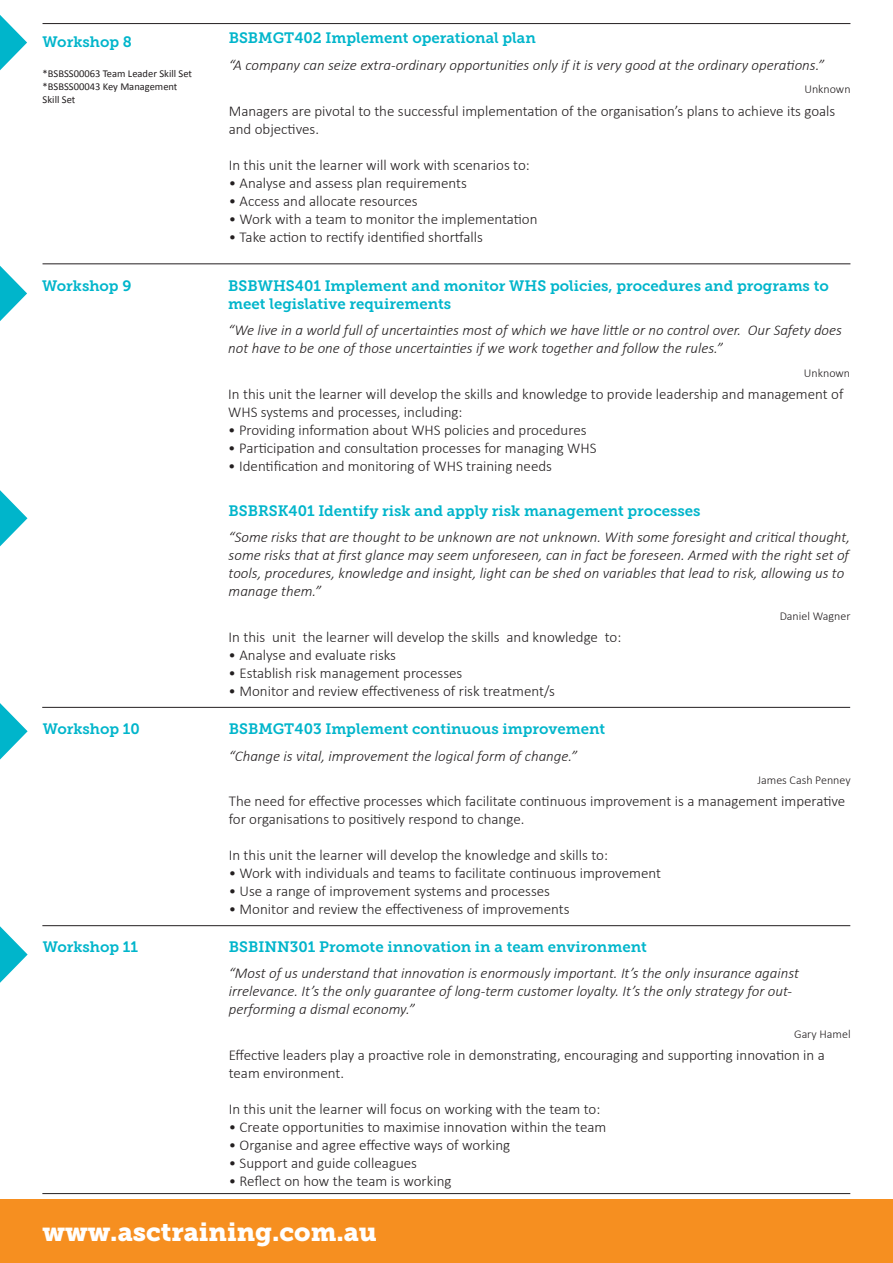
<style>
.page{position:relative;width:893px;height:1263px;background:#fff}
.page>*{position:absolute;margin:0;border:0;box-sizing:border-box;transform-origin:0 0}
.t1{font:25.95px "Museo Slab 900";color:#fff}
.t2{font:300 15px/18px "Calibri";color:#231f20}
.t3{font:italic 300 15px/18px "Calibri";color:#231f20}
.t4{font:15px/18px "Museo Slab 700";color:#00b5cb}
.t5{font:300 12px "Calibri";color:#231f20}
.t6{font:10.5px/12.6px "Calibri";color:#231f20}
</style>
<div class="page">
<div style="left:0;top:1199px;width:893px;height:64px;background:#f68f20"></div>
<hr style="left:43px;top:23px;width:807px;height:1px;background:#231f20">
<svg style="left:0;top:15px;width:27px;height:55px"></svg>
<svg style="left:0;top:266px;width:27px;height:55px"></svg>
<hr style="left:43px;top:264px;width:807px;height:1px;background:#231f20">
<hr style="left:42px;top:707px;width:808px;height:1px;background:#231f20">
<svg style="left:0;top:490px;width:27px;height:56px"></svg>
<hr style="left:42px;top:925px;width:808px;height:1px;background:#231f20">
<svg style="left:0;top:703px;width:28px;height:56px"></svg>
<hr style="left:42px;top:1193px;width:808px;height:1px;background:#231f20">
<svg style="left:0;top:926px;width:28px;height:57px"></svg>
<p class="t4" style="left:43px;top:33px;width:91px">Workshop 8</p>
<p class="t6" style="left:43px;top:68px;width:151px">*BSBSS00063 Team Leader Skill Set</p>
<p class="t6" style="left:43px;top:80px;width:136px">*BSBSS00043 Key Management<br>Skill Set</p>
<p class="t4" style="left:229px;top:29px;width:309px">BSBMGT402 Implement operational plan</p>
<p class="t3" style="left:229px;top:56px;width:597px">“A company can seize extra-ordinary opportunities only if it is very good at the ordinary operations.”</p>
<p class="t5" style="left:804px;top:82px;width:48px">Unknown</p>
<p class="t2" style="left:229px;top:101px;width:608px">Managers are pivotal to the successful implementation of the organisation’s plans to achieve its goals and objectives.</p>
<p class="t2" style="left:229px;top:155px;width:303px">In this unit the learner will work with scenarios to:</p>
<p class="t2" style="left:229px;top:173px;width:240px">• Analyse and assess plan requirements</p>
<p class="t2" style="left:229px;top:191px;width:191px">• Access and allocate resources</p>
<p class="t2" style="left:229px;top:209px;width:310px">• Work with a team to monitor the implementation</p>
<p class="t2" style="left:229px;top:227px;width:256px">• Take action to rectify identified shortfalls</p>
<p class="t4" style="left:42px;top:277px;width:91px">Workshop 9</p>
<p class="t4" style="left:228px;top:277px;width:602px">BSBWHS401 Implement and monitor WHS policies, procedures and programs to meet legislative requirements</p>
<p class="t3" style="left:228px;top:321px;width:615px">“We live in a world full of uncertainties most of which we have little or no control over. Our Safety does not have to be one of those uncertainties if we work together and follow the rules.”</p>
<p class="t5" style="left:804px;top:365px;width:48px">Unknown</p>
<p class="t2" style="left:228px;top:385px;width:617px">In this unit the learner will develop the skills and knowledge to provide leadership and management of<br>WHS systems and processes, including:</p>
<p class="t2" style="left:228px;top:421px;width:360px">• Providing information about WHS policies and procedures</p>
<p class="t2" style="left:228px;top:439px;width:370px">• Participation and consultation processes for managing WHS</p>
<p class="t2" style="left:228px;top:457px;width:325px">• Identification and monitoring of WHS training needs</p>
<p class="t4" style="left:43px;top:720px;width:99px">Workshop 10</p>
<p class="t4" style="left:229px;top:502px;width:474px">BSBRSK401 Identify risk and apply risk management processes</p>
<p class="t3" style="left:229px;top:528px;width:623px">“Some risks that are thought to be unknown are not unknown. With some foresight and critical thought, some risks that at first glance may seem unforeseen, can in fact be foreseen. Armed with the right set of tools, procedures, knowledge and insight, light can be shed on variables that lead to risk, allowing us to manage them.”</p>
<p class="t5" style="left:780px;top:608px;width:72px">Daniel Wagner</p>
<p class="t2" style="left:229px;top:628px;width:394px">In this unit the learner will develop the skills and knowledge to:</p>
<p class="t2" style="left:229px;top:646px;width:169px">• Analyse and evaluate risks</p>
<p class="t2" style="left:229px;top:664px;width:235px">• Establish risk management processes</p>
<p class="t2" style="left:229px;top:682px;width:328px">• Monitor and review effectiveness of risk treatment/s</p>
<p class="t4" style="left:229px;top:720px;width:378px">BSBMGT403 Implement continuous improvement</p>
<p class="t3" style="left:229px;top:746px;width:350px">“Change is vital, improvement the logical form of change.”</p>
<p class="t5" style="left:757px;top:773px;width:95px">James Cash Penney</p>
<p class="t2" style="left:229px;top:792px;width:618px">The need for effective processes which facilitate continuous improvement is a management imperative for organisations to positively respond to change.</p>
<p class="t2" style="left:229px;top:846px;width:381px">In this unit the learner will develop the knowledge and skills to:</p>
<p class="t2" style="left:229px;top:864px;width:434px">• Work with individuals and teams to facilitate continuous improvement</p>
<p class="t2" style="left:229px;top:882px;width:323px">• Use a range of improvement systems and processes</p>
<p class="t2" style="left:229px;top:900px;width:342px">• Monitor and review the effectiveness of improvements</p>
<p class="t4" style="left:43px;top:938px;width:97px">Workshop 11</p>
<p class="t4" style="left:229px;top:938px;width:419px">BSBINN301 Promote innovation in a team environment</p>
<p class="t3" style="left:229px;top:964px;width:572px">“Most of us understand that innovation is enormously important. It’s the only insurance against irrelevance. It’s the only guarantee of long-term customer loyalty. It’s the only strategy for out&shy;performing a dismal economy.”</p>
<p class="t5" style="left:794px;top:1026px;width:58px">Gary Hamel</p>
<p class="t2" style="left:229px;top:1046px;width:598px">Effective leaders play a proactive role in demonstrating, encouraging and supporting innovation in a team environment.</p>
<p class="t2" style="left:229px;top:1100px;width:373px">In this unit the learner will focus on working with the team to:</p>
<p class="t2" style="left:229px;top:1118px;width:379px">• Create opportunities to maximise innovation within the team</p>
<p class="t2" style="left:229px;top:1136px;width:283px">• Organise and agree effective ways of working</p>
<p class="t2" style="left:229px;top:1154px;width:190px">• Support and guide colleagues</p>
<p class="t2" style="left:229px;top:1172px;width:224px">• Reflect on how the team is working</p>
<h1 class="t1" style="left:43px;top:1216px;width:336px">www.asctraining.com.au</h1>
</div>
